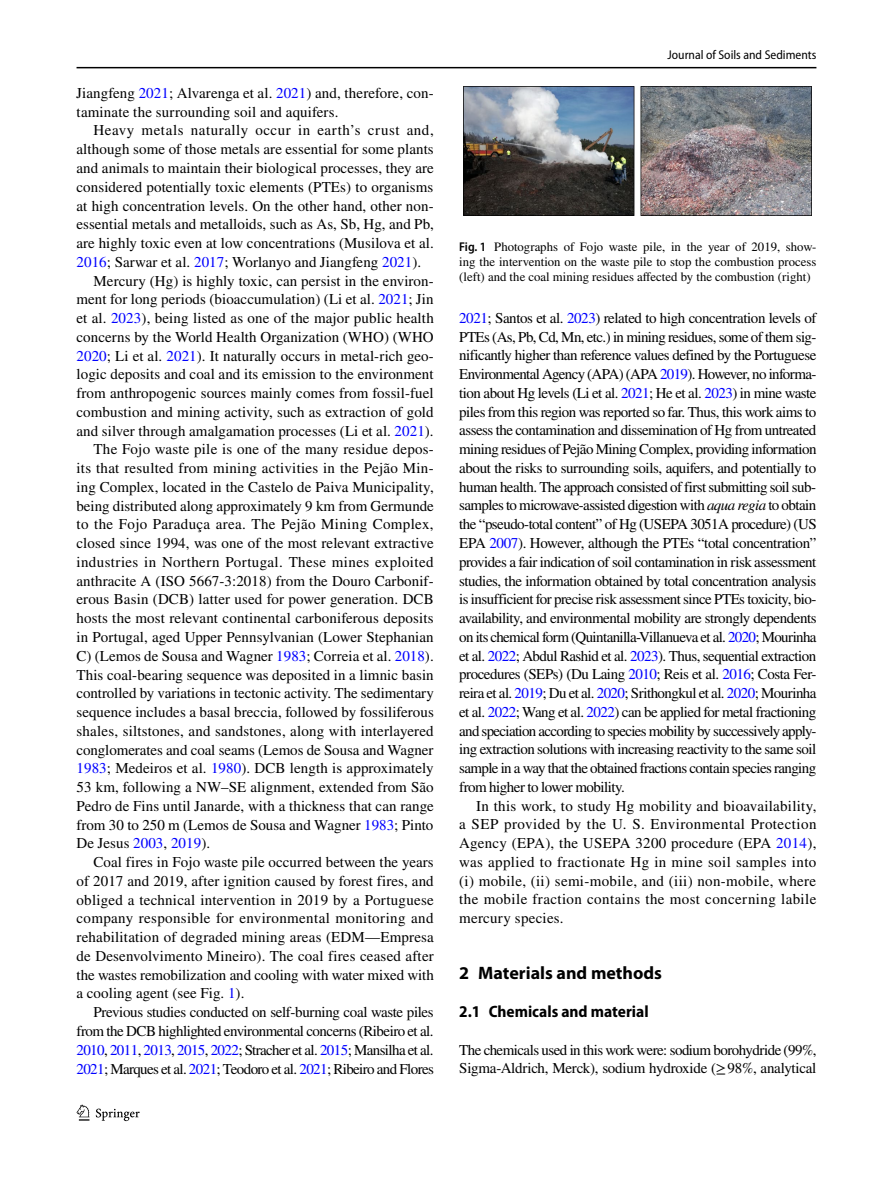
<style>
.page{position:relative;width:893px;height:1187px;background:#fff}
.page>*{position:absolute;margin:0;border:0;box-sizing:border-box;transform-origin:0 0}
.t1{font:700 18px "Myriad Pro";color:#000}
.t2{font:700 semi-condensed 16.5px "Myriad Pro";color:#000}
.t3{font:15px/18.8px "STIX";letter-spacing:.005em;color:#000;text-align:justify}
.t4{font:15px/18.8px "STIX";letter-spacing:-.035em;color:#000}
.t5{font:15px "STIX";letter-spacing:.025em;color:#000}
.t6{font:15px "STIX";letter-spacing:-.04em;color:#000}
.t7{font:15px "STIX";letter-spacing:-.025em;color:#000}
.t8{font:15px "STIX";letter-spacing:.04em;color:#000}
.t9{font:12.75px/15px "STIX";color:#000;text-align:justify}
.t10{font:semi-condensed 12.75px "Myriad Pro";color:#000}
.s1{color:#00f}
.s2{font-family:"Myriad Pro";font-weight:600;font-stretch:semi-condensed}
.s3{font-style:italic}
</style>
<div class="page">
<hr style="left:77px;top:67px;width:739px;height:1px;background:#000">
<svg style="left:77px;top:1104px;width:12px;height:16px"></svg>
<svg style="left:96px;top:1108px;width:44px;height:12px"></svg>
<img style="left:464px;top:87px;width:348px;height:129px">
<p class="t3" style="left:77px;top:84px;width:359px">Jiangfeng <span class="s1">2021</span>; Alvarenga et al. <span class="s1">2021</span>) and, therefore, con&shy;taminate the surrounding soil and aquifers.</p>
<p class="t8" style="left:94px;top:120px;width:342px">Heavy metals naturally occur in earth’s crust and,</p>
<p class="t3" style="left:77px;top:141px;width:359px">although some of those metals are essential for some plants</p>
<p class="t3" style="left:77px;top:159px;width:359px">and animals to maintain their biological processes, they are</p>
<p class="t3" style="left:77px;top:178px;width:358px">considered potentially toxic elements (PTEs) to organisms</p>
<p class="t3" style="left:77px;top:197px;width:359px">at high concentration levels. On the other hand, other non-</p>
<p class="t3" style="left:77px;top:216px;width:359px">essential metals and metalloids, such as As, Sb, Hg, and Pb,</p>
<p class="t3" style="left:77px;top:234px;width:359px">are highly toxic even at low concentrations (Musilova et al.</p>
<p class="t3" style="left:77px;top:253px;width:346px"><span class="s1">2016</span>; Sarwar et al. <span class="s1">2017</span>; Worlanyo and Jiangfeng <span class="s1">2021</span>).</p>
<p class="t3" style="left:94px;top:272px;width:342px">Mercury (Hg) is highly toxic, can persist in the environ-</p>
<p class="t3" style="left:77px;top:291px;width:359px">ment for long periods (bioaccumulation) (Li et al. <span class="s1">2021</span>; Jin</p>
<p class="t3" style="left:77px;top:309px;width:359px">et al. <span class="s1">2023</span>), being listed as one of the major public health</p>
<p class="t3" style="left:77px;top:328px;width:359px">concerns by the World Health Organization (WHO) (WHO</p>
<p class="t3" style="left:77px;top:347px;width:359px"><span class="s1">2020</span>; Li et al. <span class="s1">2021</span>). It naturally occurs in metal-rich geo-</p>
<p class="t3" style="left:77px;top:366px;width:359px">logic deposits and coal and its emission to the environment</p>
<p class="t3" style="left:77px;top:384px;width:359px">from anthropogenic sources mainly comes from fossil-fuel</p>
<p class="t3" style="left:77px;top:403px;width:359px">combustion and mining activity, such as extraction of gold</p>
<p class="t3" style="left:77px;top:422px;width:359px">and silver through amalgamation processes (Li et al. <span class="s1">2021</span>).</p>
<p class="t3" style="left:94px;top:441px;width:342px">The Fojo waste pile is one of the many residue depos-</p>
<p class="t3" style="left:77px;top:459px;width:359px">its that resulted from mining activities in the Pejão Min-</p>
<p class="t3" style="left:77px;top:478px;width:359px">ing Complex, located in the Castelo de Paiva Municipality,</p>
<p class="t3" style="left:77px;top:497px;width:359px">being distributed along approximately 9 km from Germunde</p>
<p class="t5" style="left:77px;top:514px;width:359px">to the Fojo Paraduça area. The Pejão Mining Complex,</p>
<p class="t3" style="left:77px;top:534px;width:359px">closed since 1994, was one of the most relevant extractive</p>
<p class="t5" style="left:77px;top:551px;width:359px">industries in Northern Portugal. These mines exploited</p>
<p class="t3" style="left:77px;top:572px;width:359px">anthracite A (ISO 5667-3:2018) from the Douro Carbonif-</p>
<p class="t3" style="left:77px;top:591px;width:359px">erous Basin (DCB) latter used for power generation. DCB</p>
<p class="t3" style="left:77px;top:609px;width:359px">hosts the most relevant continental carboniferous deposits</p>
<p class="t3" style="left:77px;top:628px;width:359px">in Portugal, aged Upper Pennsylvanian (Lower Stephanian</p>
<p class="t3" style="left:77px;top:647px;width:359px">C) (Lemos de Sousa and Wagner <span class="s1">1983</span>; Correia et al. <span class="s1">2018</span>).</p>
<p class="t3" style="left:77px;top:666px;width:359px">This coal-bearing sequence was deposited in a limnic basin</p>
<p class="t3" style="left:77px;top:684px;width:359px">controlled by variations in tectonic activity. The sedimentary</p>
<p class="t3" style="left:77px;top:703px;width:359px">sequence includes a basal breccia, followed by fossiliferous</p>
<p class="t3" style="left:77px;top:722px;width:359px">shales, siltstones, and sandstones, along with interlayered</p>
<p class="t3" style="left:77px;top:741px;width:358px">conglomerates and coal seams (Lemos de Sousa and Wagner</p>
<p class="t3" style="left:77px;top:759px;width:359px"><span class="s1">1983</span>; Medeiros et al. <span class="s1">1980</span>). DCB length is approximately</p>
<p class="t3" style="left:77px;top:778px;width:359px">53 km, following a NW–SE alignment, extended from São</p>
<p class="t3" style="left:77px;top:797px;width:359px">Pedro de Fins until Janarde, with a thickness that can range</p>
<p class="t3" style="left:77px;top:816px;width:358px">from 30 to 250 m (Lemos de Sousa and Wagner <span class="s1">1983</span>; Pinto</p>
<p class="t3" style="left:77px;top:834px;width:135px">De Jesus <span class="s1">2003</span>, <span class="s1">2019</span>).</p>
<p class="t3" style="left:94px;top:853px;width:342px">Coal fires in Fojo waste pile occurred between the years</p>
<p class="t3" style="left:77px;top:872px;width:359px">of 2017 and 2019, after ignition caused by forest fires, and</p>
<p class="t3" style="left:77px;top:891px;width:359px">obliged a technical intervention in 2019 by a Portuguese</p>
<p class="t5" style="left:77px;top:908px;width:359px">company responsible for environmental monitoring and</p>
<p class="t3" style="left:77px;top:928px;width:359px">rehabilitation of degraded mining areas (EDM—Empresa</p>
<p class="t3" style="left:77px;top:947px;width:359px">de Desenvolvimento Mineiro). The coal fires ceased after</p>
<p class="t3" style="left:77px;top:966px;width:359px">the wastes remobilization and cooling with water mixed with</p>
<p class="t3" style="left:77px;top:984px;width:169px">a cooling agent (see Fig. <span class="s1">1</span>).</p>
<p class="t7" style="left:94px;top:1001px;width:342px">Previous studies conducted on self-burning coal waste piles</p>
<p class="t4" style="left:77px;top:1022px;width:359px">from the DCB highlighted environmental concerns (Ribeiro et al.</p>
<p class="t6" style="left:77px;top:1039px;width:358px"><span class="s1">2010</span>, <span class="s1">2011</span>, <span class="s1">2013</span>, <span class="s1">2015</span>, <span class="s1">2022</span>; Stracher et al. <span class="s1">2015</span>; Mansilha et al.</p>
<p class="t6" style="left:77px;top:1058px;width:359px"><span class="s1">2021</span>; Marques et al. <span class="s1">2021</span>; Teodoro et al. <span class="s1">2021</span>; Ribeiro and Flores</p>
<p class="t10" style="left:668px;top:48px;width:150px">Journal of Soils and Sediments</p>
<p class="t9" style="left:459px;top:240px;width:359px"><span class="s2">Fig. 1</span> Photographs of Fojo waste pile, in the year of 2019, show&shy;ing the intervention on the waste pile to stop the combustion process (left) and the coal mining residues affected by the combustion (right)</p>
<p class="t3" style="left:459px;top:309px;width:359px"><span class="s1">2021</span>; Santos et al. <span class="s1">2023</span>) related to high concentration levels of PTEs (As, Pb, Cd, Mn, etc.) in mining residues, some of them sig&shy;nificantly higher than reference values defined by the Portuguese Environmental Agency (APA) (APA <span class="s1">2019</span>). However, no informa&shy;tion about Hg levels (Li et al. <span class="s1">2021</span>; He et al. <span class="s1">2023</span>) in mine waste piles from this region was reported so far. Thus, this work aims to assess the contamination and dissemination of Hg from untreated mining residues of Pejão Mining Complex, providing information about the risks to surrounding soils, aquifers, and potentially to human health. The approach consisted of first submitting soil sub&shy;samples to microwave-assisted digestion with <span class="s3">aqua regia</span> to obtain the “pseudo-total content” of Hg (USEPA 3051A procedure) (US EPA <span class="s1">2007</span>). However, although the PTEs “total concentration” provides a fair indication of soil contamination in risk assessment studies, the information obtained by total concentration analysis is insufficient for precise risk assessment since PTEs toxicity, bio&shy;availability, and environmental mobility are strongly dependents on its chemical form (Quintanilla-Villanueva et al. <span class="s1">2020</span>; Mourinha et al. <span class="s1">2022</span>; Abdul Rashid et al. <span class="s1">2023</span>). Thus, sequential extraction procedures (SEPs) (Du Laing <span class="s1">2010</span>; Reis et al. <span class="s1">2016</span>; Costa Fer&shy;reira et al. <span class="s1">2019</span>; Du et al. <span class="s1">2020</span>; Srithongkul et al. <span class="s1">2020</span>; Mourinha et al. <span class="s1">2022</span>; Wang et al. <span class="s1">2022</span>) can be applied for metal fractioning and speciation according to species mobility by successively apply&shy;ing extraction solutions with increasing reactivity to the same soil sample in a way that the obtained fractions contain species ranging from higher to lower mobility.</p>
<p class="t3" style="left:459px;top:797px;width:359px;text-indent:17px">In this work, to study Hg mobility and bioavailability, a SEP provided by the U. S. Environmental Protection Agency (EPA), the USEPA 3200 procedure (EPA <span class="s1">2014</span>), was applied to fractionate Hg in mine soil samples into (i) mobile, (ii) semi-mobile, and (iii) non-mobile, where the mobile fraction contains the most concerning labile mercury species.</p>
<p class="t1" style="left:459px;top:961px;width:204px">2 Materials and methods</p>
<p class="t2" style="left:459px;top:1002px;width:191px">2.1 Chemicals and material</p>
<p class="t4" style="left:459px;top:1041px;width:359px">The chemicals used in this work were: sodium borohydride (99%,<br>Sigma-Aldrich, Merck), sodium hydroxide (≥98%, analytical</p>
</div>
